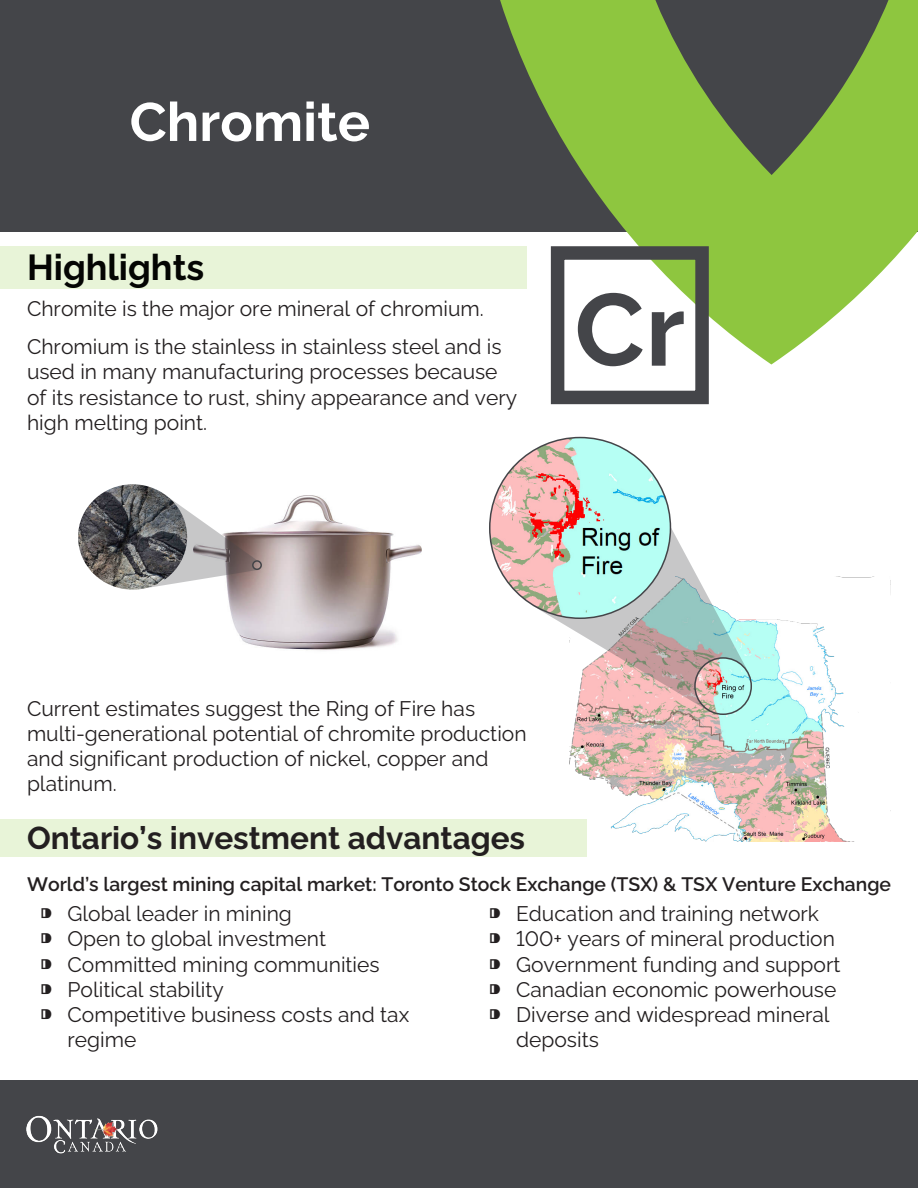
<style>
.page{position:relative;width:918px;height:1188px;background:#fff}
.page>*{position:absolute;margin:0;border:0;box-sizing:border-box;transform-origin:0 0}
.t1{font:102px "Raleway modified Bold";color:#444549}
.t2{font:54px "Raleway modified Bold";color:#fff}
.t3{font:36px "Raleway modified Bold";color:#040503}
.t4{font:31.5px "Raleway modified Bold";color:#231f20}
.t5{font:21px/25.2px "Raleway modified Regular";color:#231f20}
.Paragraph_Style_1{font:700 19.35px "Raleway modified Semi";color:#231f20}
.s1{font-family:"Helvetica"}
</style>
<div class="page">
<div style="left:0;top:0;width:918px;height:231px;background:#444549"></div>
<div style="left:0;top:1080px;width:918px;height:108px;background:#444549"></div>
<img style="left:26px;top:1115px;width:132px;height:39px">
<svg style="left:500px;top:0;width:418px;height:364px;fill:#8ec63f"></svg>
<div style="left:0;top:246px;width:527px;height:43px;background:#e8f4d8"></div>
<img style="left:227px;top:496px;width:195px;height:155px">
<svg style="left:187px;top:496px;width:70px;height:93px"></svg>
<img style="left:78px;top:484px;width:109px;height:106px">
<div style="left:252px;top:560px;width:10px;height:10px;border:2px solid #444549;border-radius:50%"></div>
<img style="left:570px;top:576px;width:321px;height:265px">
<svg style="left:533px;top:528px;width:216px;height:183px"></svg>
<img style="left:490px;top:438px;width:180px;height:180px;border-radius:90px">
<div style="left:694px;top:657px;width:58px;height:58px;border:2px solid #444549;border-radius:50%"></div>
<div style="left:0;top:819px;width:586px;height:37px;background:#e8f4d8"></div>
<div style="left:551px;top:246px;width:158px;height:158px;border:14px solid #444549"></div>
<h1 class="t2" style="left:130px;top:91px;width:242px">Chromite</h1>
<h2 class="t3" style="left:27px;top:247px;width:179px">Highlights</h2>
<p class="t5" style="left:27px;top:295px;width:458px">Chromite is the major ore mineral of chromium.</p>
<p class="t5" style="left:27px;top:334px;width:492px">Chromium is the stainless in stainless steel and is used in many manufacturing processes because of its resistance to rust, shiny appearance and very high melting point.</p>
<h1 class="t1" style="left:575px;top:271px;width:112px">Cr</h1>
<p class="t5" style="left:27px;top:696px;width:501px">Current estimates suggest the Ring of Fire has multi-generational potential of chromite production and significant production of nickel, copper and platinum.</p>
<h2 class="t4" style="left:27px;top:820px;width:500px">Ontario’s investment advantages</h2>
<p class="Paragraph_Style_1" style="left:27px;top:873px;width:866px">World’s largest mining capital market: Toronto Stock Exchange (TSX) &amp; TSX Venture Exchange</p>
<p class="t5" style="left:40px;top:901px;width:253px"><span class="s1">⁍</span> Global leader in mining</p>
<p class="t5" style="left:40px;top:926px;width:287px"><span class="s1">⁍</span> Open to global investment</p>
<p class="t5" style="left:40px;top:951px;width:341px"><span class="s1">⁍</span> Committed mining communities</p>
<p class="t5" style="left:40px;top:977px;width:185px"><span class="s1">⁍</span> Political stability</p>
<p class="t5" style="left:68px;top:1002px;width:343px;text-indent:-27px"><span class="s1">⁍</span> Competitive business costs and tax regime</p>
<p class="t5" style="left:489px;top:901px;width:331px"><span class="s1">⁍</span> Education and training network</p>
<p class="t5" style="left:489px;top:926px;width:347px"><span class="s1">⁍</span> 100+ years of mineral production</p>
<p class="t5" style="left:489px;top:951px;width:353px"><span class="s1">⁍</span> Government funding and support</p>
<p class="t5" style="left:489px;top:977px;width:349px"><span class="s1">⁍</span> Canadian economic powerhouse</p>
<p class="t5" style="left:516px;top:1002px;width:315px;text-indent:-27px"><span class="s1">⁍</span> Diverse and widespread mineral deposits</p>
</div>
